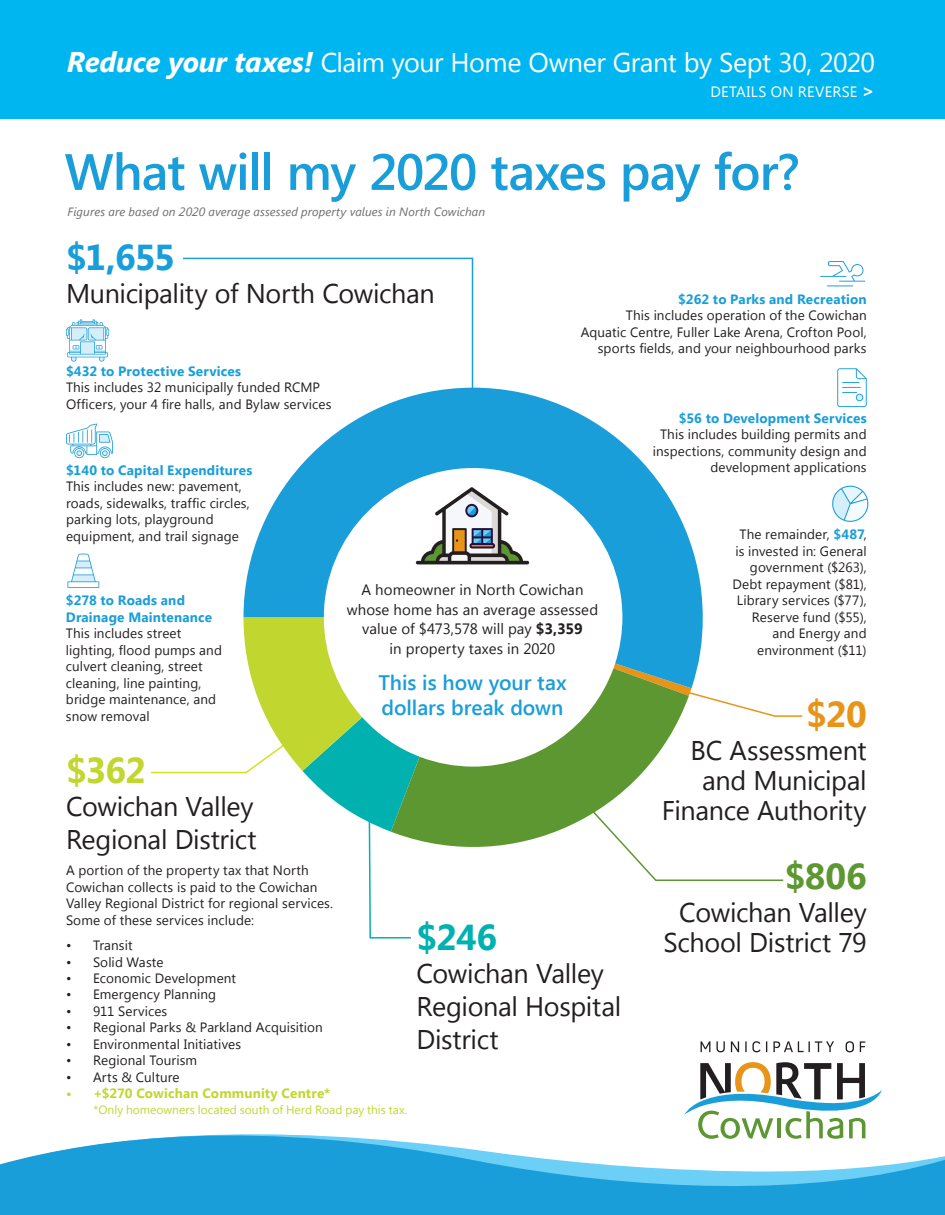
<style>
.page{position:relative;width:945px;height:1215px;background:#fff}
.page>*{position:absolute;margin:0;border:0;box-sizing:border-box;transform-origin:0 0}
.t1{font:600 51px "Segoe UI";letter-spacing:-.02em;color:#199eda}
.t2{font:700 36px "Segoe UI";color:#199eda}
.t3{font:700 36px "Segoe UI";color:#c1d72f}
.t4{font:700 36px "Segoe UI";color:#5c9731}
.t5{font:700 36px "Segoe UI";color:#00b1b0}
.t6{font:700 36px "Segoe UI";color:#e89418}
.t7{font:27px/33px "Segoe UI";letter-spacing:-.015em;color:#231f20}
.t8{font:27px "Segoe UI";letter-spacing:-.02em;color:#fff}
.t9{font:600 21px/25.5px "Segoe UI";letter-spacing:-.005em;color:#199eda}
.t10{font:15px/19.5px "Segoe UI";letter-spacing:.005em;color:#231f20;text-align:center}
.t11{font:15px "Segoe UI";letter-spacing:.015em;color:#fff}
.t12{font:13.5px/16.5px "Segoe UI";letter-spacing:.01em;color:#231f20}
.t13{font:700 13.5px/16.5px "Segoe UI";letter-spacing:.01em;color:#199eda}
.t14{font:700 13.5px "Segoe UI";letter-spacing:.01em;color:#c1d72f}
.t15{font:italic 12px "Segoe UI";letter-spacing:.01em;color:#6c6d70}
.t16{font:12px "Segoe UI";color:#c1d72f}
.s1{font-weight:700;font-style:italic;font-size:28.5px}
.s2{font-weight:700;font-size:18px}
.s3{font-weight:700}
.s4{font-weight:700;color:#199eda}
</style>
<div class="page">
<svg style="left:0;top:1134px;width:945px;height:81px;fill:#199eda"></svg>
<svg style="left:701px;top:1041px;width:9px;height:11px"></svg>
<svg style="left:716px;top:1041px;width:9px;height:11px"></svg>
<svg style="left:731px;top:1041px;width:8px;height:11px"></svg>
<svg style="left:745px;top:1041px;width:22px;height:11px"></svg>
<svg style="left:773px;top:1041px;width:61px;height:11px"></svg>
<svg style="left:846px;top:1041px;width:8px;height:11px"></svg>
<svg style="left:860px;top:1041px;width:5px;height:11px"></svg>
<svg style="left:684px;top:1062px;width:198px;height:77px"></svg>
<div style="left:0;top:0;width:945px;height:118px;background:#00b6f0"></div>
<svg style="left:651px;top:876px;width:133px;height:5px"></svg>
<svg style="left:183px;top:257px;width:291px;height:131px"></svg>
<svg style="left:66px;top:424px;width:47px;height:34px"></svg>
<svg style="left:67px;top:554px;width:32px;height:34px"></svg>
<svg style="left:837px;top:368px;width:30px;height:39px"></svg>
<svg style="left:820px;top:261px;width:45px;height:25px"></svg>
<svg style="left:832px;top:485px;width:37px;height:37px"></svg>
<svg style="left:66px;top:319px;width:43px;height:43px"></svg>
<svg style="left:689px;top:688px;width:114px;height:29px"></svg>
<svg style="left:420px;top:688px;width:269px;height:188px"></svg>
<svg style="left:244px;top:388px;width:459px;height:300px"></svg>
<svg style="left:151px;top:617px;width:269px;height:322px"></svg>
<h3 class="t8" style="left:67px;top:44px;width:810px"><span class="s1">Reduce your taxes!</span> Claim your Home Owner Grant by Sept 30, 2020</h3>
<p class="t11" style="left:710px;top:82px;width:166px">DETAILS ON REVERSE <span class="s2">&gt;</span></p>
<h1 class="t1" style="left:64px;top:136px;width:737px">What will my 2020 taxes pay for?</h1>
<p class="t15" style="left:68px;top:204px;width:419px">Figures are based on 2020 average assessed property values in North Cowichan</p>
<h2 class="t2" style="left:66px;top:231px;width:110px">$1,655</h2>
<h3 class="t7" style="left:66px;top:275px;width:370px">Municipality of North Cowichan</h3>
<p class="t13" style="left:678px;top:290px;width:190px">$262 to Parks and Recreation</p>
<p class="t12" style="left:581px;top:307px;width:287px;text-align:right">This includes operation of the Cowichan<br>Aquatic Centre, Fuller Lake Arena, Crofton Pool, sports fields, and your neighbourhood parks</p>
<p class="t13" style="left:66px;top:362px;width:177px">$432 to Protective Services</p>
<p class="t12" style="left:66px;top:379px;width:267px">This includes 32 municipally funded RCMP<br>Officers, your 4 fire halls, and Bylaw services</p>
<p class="t13" style="left:66px;top:461px;width:188px">$140 to Capital Expenditures</p>
<p class="t12" style="left:66px;top:478px;width:185px">This includes new: pavement, roads, sidewalks, traffic circles, parking lots, playground equipment, and trail signage</p>
<p class="t13" style="left:66px;top:592px;width:148px">$278 to Roads and<br>Drainage Maintenance</p>
<p class="t12" style="left:66px;top:625px;width:158px">This includes street lighting, flood pumps and culvert cleaning, street cleaning, line painting, bridge maintenance, and snow removal</p>
<h2 class="t3" style="left:66px;top:745px;width:81px">$362</h2>
<h3 class="t7" style="left:66px;top:789px;width:192px">Cowichan Valley<br>Regional District</h3>
<p class="t12" style="left:66px;top:861px;width:269px">A portion of the property tax that North Cowichan collects is paid to the Cowichan Valley Regional District for regional services.<br>Some of these services include:</p>
<p class="t12" style="left:66px;top:936px;width:68px">• Transit</p>
<p class="t12" style="left:66px;top:953px;width:99px">• Solid Waste</p>
<p class="t12" style="left:66px;top:969px;width:172px">• Economic Development</p>
<p class="t12" style="left:66px;top:986px;width:152px">• Emergency Planning</p>
<p class="t12" style="left:66px;top:1002px;width:103px">• 911 Services</p>
<p class="t12" style="left:66px;top:1019px;width:258px">• Regional Parks &amp; Parkland Acquisition</p>
<p class="t12" style="left:66px;top:1035px;width:177px">• Environmental Initiatives</p>
<p class="t12" style="left:66px;top:1052px;width:133px">• Regional Tourism</p>
<p class="t12" style="left:66px;top:1068px;width:115px">• Arts &amp; Culture</p>
<p class="t14" style="left:66px;top:1084px;width:266px">• +$270 Cowichan Community Centre*</p>
<p class="t10" style="left:347px;top:579px;width:253px">A homeowner in North Cowichan whose home has an average assessed value of $473,578 will pay <span class="s3">$3,359<br></span>in property taxes in 2020</p>
<h3 class="t9" style="left:378px;top:668px;width:190px">This is how your tax dollars break down</h3>
<h2 class="t5" style="left:416px;top:911px;width:82px">$246</h2>
<h3 class="t7" style="left:416px;top:955px;width:206px">Cowichan Valley<br>Regional Hospital<br>District</h3>
<p class="t16" style="left:94px;top:1101px;width:315px">*Only homeowners located south of Herd Road pay this tax.</p>
<p class="t13" style="left:679px;top:409px;width:189px">$56 to Development Services</p>
<p class="t12" style="left:653px;top:425px;width:215px;text-align:right">This includes building permits and inspections, community design and development applications</p>
<p class="t12" style="left:733px;top:526px;width:136px;text-align:right">The remainder, <span class="s4">$487</span>, is invested in: General government ($263),<br>Debt repayment ($81),<br>Library services ($77),<br>Reserve fund ($55), and Energy and environment ($11)</p>
<h2 class="t6" style="left:806px;top:688px;width:62px">$20</h2>
<h3 class="t7" style="left:662px;top:734px;width:206px;line-height:30px;text-align:right">BC Assessment and Municipal<br>Finance Authority</h3>
<h2 class="t4" style="left:785px;top:851px;width:84px">$806</h2>
<h3 class="t7" style="left:663px;top:897px;width:205px;line-height:30px;text-align:center">Cowichan Valley<br>School District 79</h3>
</div>
